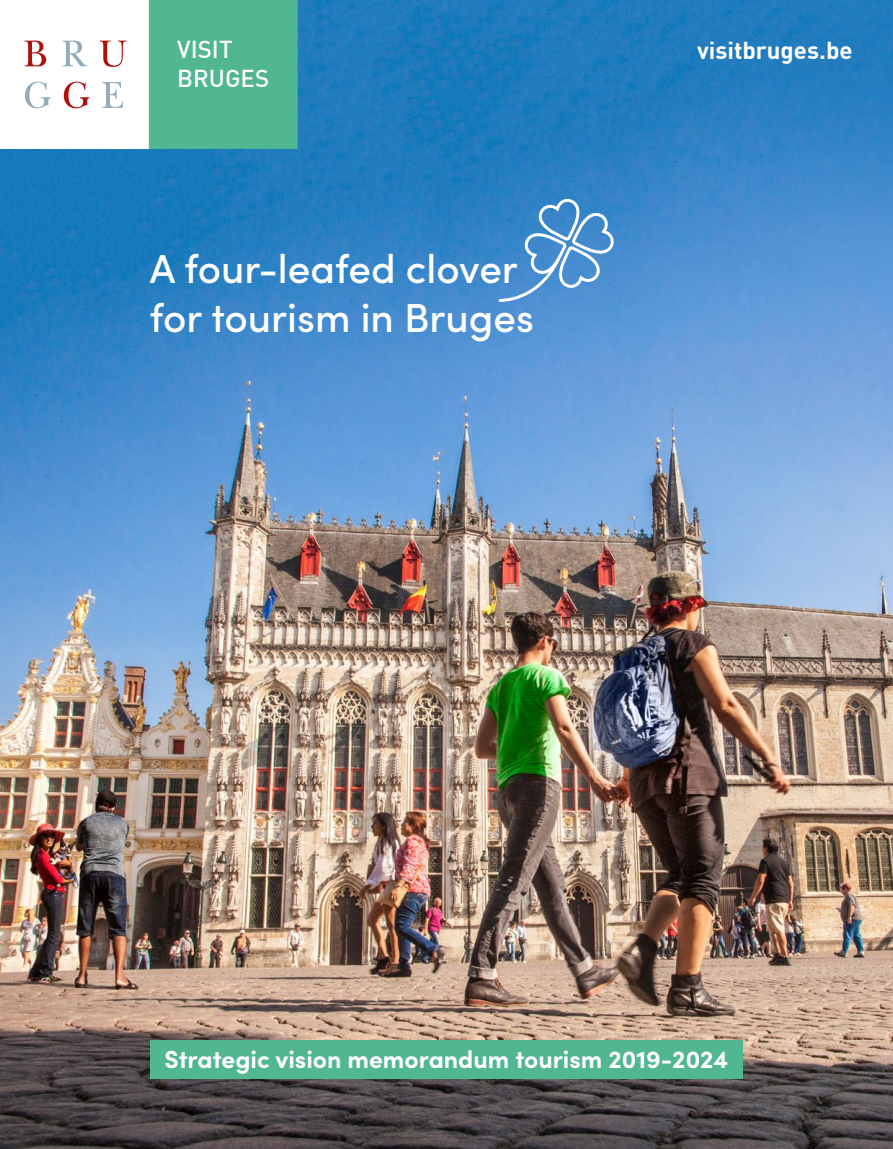
<style>
.page{position:relative;width:893px;height:1149px;background:#fff}
.page>*{position:absolute;margin:0;border:0;box-sizing:border-box;transform-origin:0 0}
.t1{font:500 40.5px/48.6px "Sofia Pro";color:#fff}
.t2{font:700 24.75px "Sofia Pro";color:#fff}
.t3{font:700 24px "DIN Offc Pro";color:#fff}
.t4{font:500 24px/28.8px "DIN Offc Pro";color:#fff}
</style>
<div class="page">
<img style="left:0;top:0;width:893px;height:1148px">
<div style="left:0;top:0;width:149px;height:149px;background:#fff"></div>
<svg style="left:25px;top:40px;width:21px;height:26px"></svg>
<svg style="left:63px;top:41px;width:24px;height:25px"></svg>
<svg style="left:100px;top:41px;width:26px;height:26px"></svg>
<svg style="left:25px;top:82px;width:26px;height:26px"></svg>
<svg style="left:64px;top:82px;width:26px;height:26px"></svg>
<svg style="left:102px;top:82px;width:21px;height:26px"></svg>
<div style="left:149px;top:0;width:149px;height:149px;background:#51b790"></div>
<svg style="left:497px;top:195px;width:119px;height:108px;background:#5798d2"></svg>
<div style="left:150px;top:1039px;width:592px;height:39px;background:#51b791"></div>
<p class="t4" style="left:177px;top:32px;width:94px">VISIT<br>BRUGES</p>
<p class="t3" style="left:697px;top:30px;width:157px">visitbruges.be</p>
<h1 class="t1" style="left:150px;top:242px;width:386px">A four-leafed clover for tourism in Bruges</h1>
<p class="t2" style="left:165px;top:1040px;width:565px">Strategic vision memorandum tourism 2019-2024</p>
</div>
